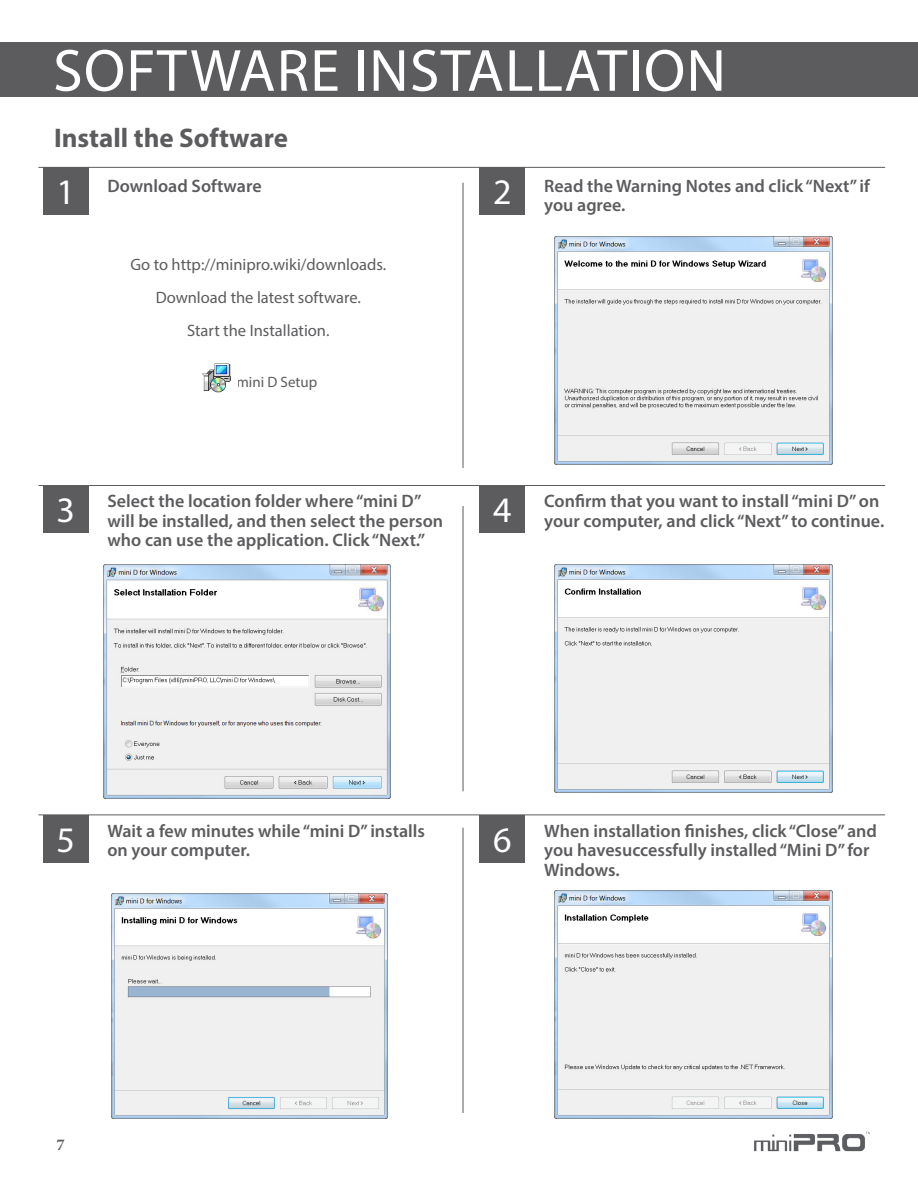
<style>
.page{position:relative;width:918px;height:1188px;background:#fff}
.page>*{position:absolute;margin:0;border:0;box-sizing:border-box;transform-origin:0 0}
.t1{font:60px "Myriad Pro";letter-spacing:.02em;color:#fff}
.t2{font:36px "Myriad Pro";color:#fff}
.t3{font:700 27px "Myriad Pro";color:#5c5c5f}
.t4{font:600 18px/19.5px "Myriad Pro";color:#5c5c5f}
.t5{font:16.5px "Myriad Pro";color:#5c5c5f}
.t6{font:700 16.5px "Minion Pro";color:#5c5c5f}
.t7{font:15px "Myriad Pro";color:#5c5c5f}
</style>
<div class="page">
<div style="left:0;top:42px;width:918px;height:55px;background:#5c5c5f"></div>
<img style="left:754px;top:1131px;width:116px;height:21px">
<img style="left:202px;top:363px;width:29px;height:30px">
<img style="left:554px;top:236px;width:279px;height:228px">
<img style="left:104px;top:565px;width:286px;height:234px">
<img style="left:554px;top:565px;width:279px;height:228px">
<img style="left:111px;top:893px;width:276px;height:226px">
<img style="left:554px;top:891px;width:279px;height:228px">
<div style="left:43px;top:815px;width:45px;height:47px;background:#5c5c5f"></div>
<div style="left:480px;top:815px;width:45px;height:47px;background:#5c5c5f"></div>
<div style="left:43px;top:486px;width:45px;height:47px;background:#5c5c5f"></div>
<div style="left:480px;top:486px;width:45px;height:47px;background:#5c5c5f"></div>
<hr style="left:463px;top:183px;width:1px;height:285px;background:#5c5c5f">
<hr style="left:463px;top:506px;width:1px;height:285px;background:#5c5c5f">
<hr style="left:463px;top:828px;width:1px;height:285px;background:#5c5c5f">
<div style="left:43px;top:167px;width:45px;height:48px;background:#5c5c5f"></div>
<div style="left:480px;top:167px;width:45px;height:48px;background:#5c5c5f"></div>
<hr style="left:38px;top:167px;width:847px;height:1px;background:#5c5c5f">
<hr style="left:38px;top:485px;width:847px;height:1px;background:#5c5c5f">
<hr style="left:38px;top:814px;width:847px;height:1px;background:#5c5c5f">
<p class="t1" style="left:53px;top:34px;width:674px">SOFTWARE INSTALLATION</p>
<p class="t3" style="left:54px;top:121px;width:236px">Install the Software</p>
<p class="t4" style="left:107px;top:175px;width:156px">Download Software</p>
<p class="t2" style="left:56px;top:170px;width:20px">1</p>
<p class="t2" style="left:493px;top:170px;width:20px">2</p>
<p class="t5" style="left:130px;top:255px;width:257px">Go to http://minipro.wiki/downloads.</p>
<p class="t5" style="left:156px;top:288px;width:207px">Download the latest software.</p>
<p class="t5" style="left:187px;top:321px;width:144px">Start the Installation.</p>
<p class="t7" style="left:236px;top:373px;width:82px">mini D Setup</p>
<p class="t4" style="left:544px;top:175px;width:327px">Read the Warning Notes and click “Next” if</p>
<p class="t4" style="left:544px;top:195px;width:83px">you agree.</p>
<p class="t4" style="left:107px;top:491px;width:337px">Select the location folder where “mini D” will be installed, and then select the person who can use the application. Click “Next.”</p>
<p class="t4" style="left:544px;top:491px;width:337px">Confirm that you want to install “mini D” on</p>
<p class="t2" style="left:56px;top:488px;width:20px">3</p>
<p class="t2" style="left:493px;top:488px;width:20px">4</p>
<p class="t4" style="left:544px;top:510px;width:341px">your computer, and click “Next” to continue.</p>
<p class="t4" style="left:107px;top:820px;width:319px">Wait a few minutes while “mini D” installs on your computer.</p>
<p class="t4" style="left:544px;top:820px;width:334px">When installation finishes, click “Close” and you havesuccessfully installed “Mini D” for<br>Windows.</p>
<p class="t2" style="left:56px;top:818px;width:20px">5</p>
<p class="t2" style="left:493px;top:818px;width:20px">6</p>
<p class="t6" style="left:56px;top:1133px;width:10px">7</p>
</div>
